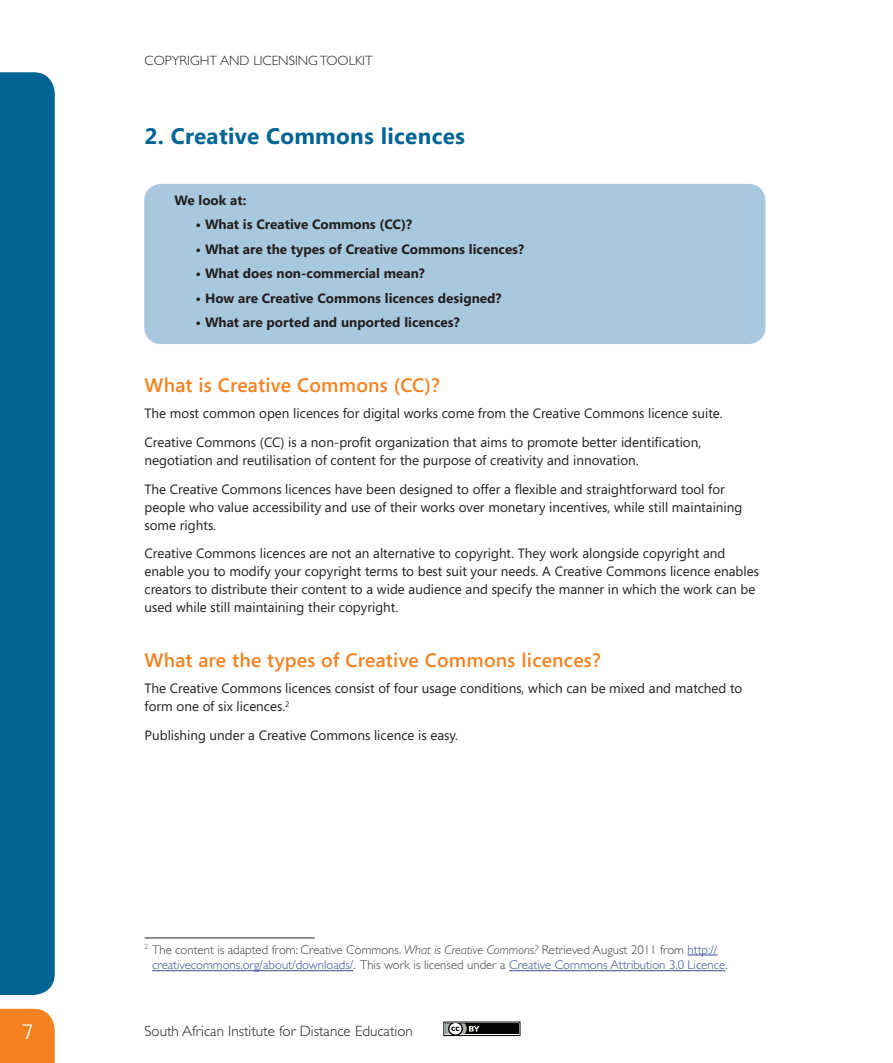
<style>
.page{position:relative;width:893px;height:1063px;background:#fff}
.page>*{position:absolute;margin:0;border:0;box-sizing:border-box;transform-origin:0 0}
.Main_heading__Nomali{font:700 22.5px "Segoe";letter-spacing:.015em;color:#006494}
.Main_heading__Nomali-2{font:300 22.5px "Secca Std";color:#fff}
.Heading_Nomalizo{font:600 19.5px "Segoe";letter-spacing:.015em;color:#f58220}
.Body__Nomalizo{font:300 15px "Gill Sans";color:#231f20}
.Body__Nomalizo-2{font:13.5px/18px "Segoe";color:#231f20}
.Boxed_bullets__Nomal{font:700 13.5px "Segoe";color:#231f20}
.Body__Nomalizo-3{font:300 13.5px "Gill Sans";color:#231f20}
.Footnotes{font:300 12.75px/15.8px "Gill Sans";color:#3e3e3f}
.s1{font-style:italic}
.s2{color:#354d96}
</style>
<div class="page">
<div style="left:0;top:72px;width:55px;height:923px;background:#006494"></div>
<div style="left:0;top:1009px;width:55px;height:54px;background:#f58220"></div>
<svg style="left:443px;top:1022px;width:77px;height:14px"></svg>
<div style="left:445px;top:1023px;width:74px;height:11px;background:#040503"></div>
<svg style="left:445px;top:1023px;width:34px;height:11px"></svg>
<div style="left:144px;top:184px;width:621px;height:160px;background:#a8c8de;border-radius:17px"></div>
<hr style="left:145px;top:938px;width:170px;height:1px;background:#231f20">
<svg style="left:688px;top:955px;width:29px;height:1px"></svg>
<hr style="left:152px;top:970px;width:202px;height:1px;background:#354d96">
<hr style="left:509px;top:970px;width:216px;height:1px;background:#354d96">
<p class="Body__Nomalizo-3" style="left:145px;top:52px;width:230px">COPYRIGHT AND LICENSING TOOLKIT</p>
<p class="Main_heading__Nomali" style="left:145px;top:121px;width:322px">2. Creative Commons licences</p>
<p class="Boxed_bullets__Nomal" style="left:174px;top:191px;width:74px">We look at:</p>
<p class="Boxed_bullets__Nomal" style="left:196px;top:215px;width:218px">• What is Creative Commons (CC)?</p>
<p class="Boxed_bullets__Nomal" style="left:196px;top:239px;width:330px">• What are the types of Creative Commons licences?</p>
<p class="Boxed_bullets__Nomal" style="left:196px;top:264px;width:231px">• What does non-commercial mean?</p>
<p class="Boxed_bullets__Nomal" style="left:196px;top:288px;width:307px">• How are Creative Commons licences designed?</p>
<p class="Boxed_bullets__Nomal" style="left:196px;top:313px;width:266px">• What are ported and unported licences?</p>
<p class="Heading_Nomalizo" style="left:145px;top:374px;width:297px">What is Creative Commons (CC)?</p>
<p class="Body__Nomalizo-2" style="left:145px;top:404px;width:580px">The most common open licences for digital works come from the Creative Commons licence suite.</p>
<p class="Body__Nomalizo-2" style="left:145px;top:433px;width:558px">Creative Commons (CC) is a non-profit organization that aims to promote better identification, negotiation and reutilisation of content for the purpose of creativity and innovation.</p>
<p class="Body__Nomalizo-2" style="left:145px;top:480px;width:599px">The Creative Commons licences have been designed to offer a flexible and straightforward tool for people who value accessibility and use of their works over monetary incentives, while still maintaining some rights.</p>
<p class="Body__Nomalizo-2" style="left:145px;top:544px;width:616px">Creative Commons licences are not an alternative to copyright. They work alongside copyright and enable you to modify your copyright terms to best suit your needs. A Creative Commons licence enables creators to distribute their content to a wide audience and specify the manner in which the work can be used while still maintaining their copyright.</p>
<p class="Heading_Nomalizo" style="left:145px;top:649px;width:458px">What are the types of Creative Commons licences?</p>
<p class="Body__Nomalizo-2" style="left:145px;top:679px;width:599px">The Creative Commons licences consist of four usage conditions, which can be mixed and matched to form one of six licences.<sup>2</sup></p>
<p class="Body__Nomalizo-2" style="left:145px;top:726px;width:315px">Publishing under a Creative Commons licence is easy.</p>
<p class="Footnotes" style="left:152px;top:942px;width:577px;text-indent:-8px"><sup>2</sup> The content is adapted from: Creative Commons. <span class="s1">What is Creative Commons?</span> Retrieved August 2011 from <span class="s2">http:// creativecommons.org/about/downloads/</span>. This work is licensed under a <span class="s2">Creative Commons Attribution 3.0 Licence</span>.</p>
<p class="Main_heading__Nomali-2" style="left:23px;top:1019px;width:12px">7</p>
<p class="Body__Nomalizo" style="left:145px;top:1022px;width:270px">South African Institute for Distance Education</p>
</div>
